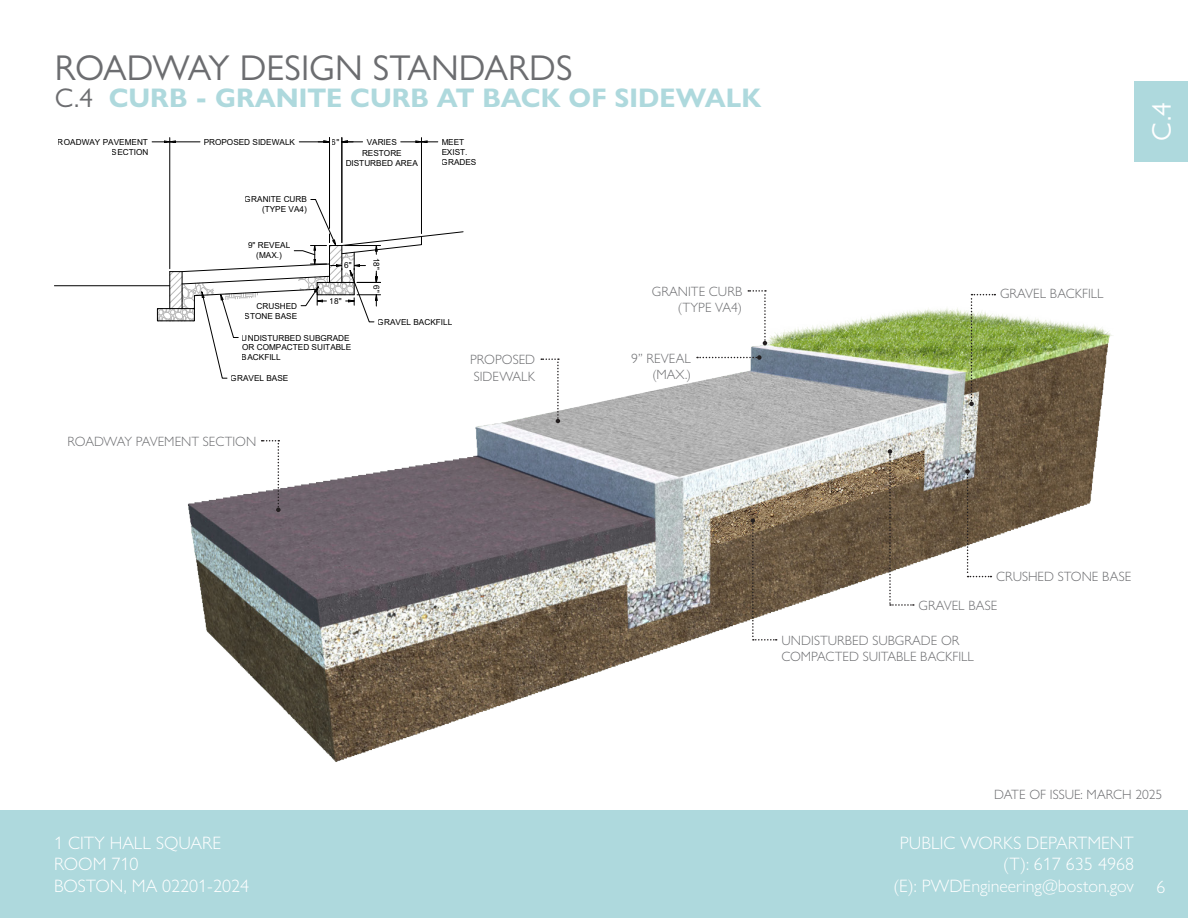
<style>
.page{position:relative;width:1188px;height:918px;background:#fff}
.page>*{position:absolute;margin:0;border:0;box-sizing:border-box;transform-origin:0 0}
.t1{font:36px "Gill Sans Nova";color:#6c6d70}
.t2{font:700 27px "Gill Sans Nova";color:#aed9dd}
.t3{font:27px "Gill Sans Nova";color:#fff}
.t4{font:300 18px/21.6px "Gill Sans Nova";color:#fff}
.t5{font:300 13.5px/16.2px "Gill Sans Nova";color:#6c6d70;text-align:right}
.t6{font:8.25px/9.9px "Arial";color:#000}
.s1{font-weight:400;color:#6c6d70}
</style>
<div class="page">
<div style="left:0;top:810px;width:1188px;height:108px;background:#aed9dd"></div>
<div style="left:1134px;top:81px;width:54px;height:81px;background:#aed9dd"></div>
<img style="left:188px;top:290px;width:925px;height:472px">
<svg style="left:55px;top:137px;width:422px;height:265px"></svg>
<svg style="left:697px;top:355px;width:65px;height:5px"></svg>
<svg style="left:541px;top:358px;width:19px;height:65px"></svg>
<svg style="left:262px;top:440px;width:19px;height:72px"></svg>
<svg style="left:748px;top:290px;width:19px;height:55px"></svg>
<svg style="left:888px;top:449px;width:26px;height:157px"></svg>
<svg style="left:965px;top:469px;width:26px;height:108px"></svg>
<svg style="left:969px;top:294px;width:26px;height:112px"></svg>
<svg style="left:751px;top:518px;width:26px;height:123px"></svg>
<svg style="left:156px;top:199px;width:308px;height:180px"></svg>
<h1 class="t1" style="left:55px;top:46px;width:519px">ROADWAY DESIGN STANDARDS</h1>
<h2 class="t2" style="left:55px;top:81px;width:708px"><span class="s1">C.4</span> CURB - GRANITE CURB AT BACK OF SIDEWALK</h2>
<p class="t6" style="left:204px;top:137px;width:93px">PROPOSED SIDEWALK</p>
<p class="t6" style="left:58px;top:137px;width:92px">ROADWAY PAVEMENT</p>
<p class="t6" style="left:332px;top:137px;width:9px">6"</p>
<p class="t6" style="left:367px;top:137px;width:32px">VARIES</p>
<p class="t6" style="left:112px;top:147px;width:38px">SECTION</p>
<p class="t6" style="left:346px;top:148px;width:74px;text-align:center">RESTORE<br>DISTURBED AREA</p>
<p class="t6" style="left:245px;top:194px;width:64px;text-align:right">GRANITE CURB (TYPE VA4)</p>
<p class="t6" style="left:248px;top:240px;width:44px;text-align:center">9" REVEAL (MAX.)</p>
<p class="t6" style="left:344px;top:261px;width:9px">6"</p>
<p class="t6" style="left:441px;top:137px;width:36px">MEET<br>EXIST.<br>GRADES</p>
<p class="t6" style="left:245px;top:301px;width:54px;text-align:right">CRUSHED<br>STONE BASE</p>
<p class="t6" style="left:330px;top:296px;width:14px">18"</p>
<p class="t6" style="left:242px;top:333px;width:111px">UNDISTURBED SUBGRADE<br>OR COMPACTED SUITABLE<br>BACKFILL</p>
<p class="t6" style="left:231px;top:373px;width:59px">GRAVEL BASE</p>
<h3 class="t5" style="left:68px;top:433px;width:190px">ROADWAY PAVEMENT SECTION</h3>
<p class="t6" style="left:378px;top:317px;width:76px">GRAVEL BACKFILL</p>
<h3 class="t5" style="left:470px;top:352px;width:67px;text-align:left">PROPOSED<br>SIDEWALK</h3>
<h3 class="t5" style="left:652px;top:283px;width:92px">GRANITE CURB (TYPE VA4)</h3>
<h3 class="t5" style="left:631px;top:350px;width:61px">9” REVEAL (MAX.)</h3>
<h2 class="t3" style="left:1145px;top:141px;width:40px;rotate:-90deg">C.4</h2>
<h3 class="t5" style="left:1000px;top:285px;width:105px">GRAVEL BACKFILL</h3>
<h3 class="t5" style="left:996px;top:568px;width:137px">CRUSHED STONE BASE</h3>
<h3 class="t5" style="left:919px;top:597px;width:80px">GRAVEL BASE</h3>
<h3 class="t5" style="left:781px;top:632px;width:194px;text-align:left">UNDISTURBED SUBGRADE OR<br>COMPACTED SUITABLE BACKFILL</h3>
<h3 class="t5" style="left:994px;top:787px;width:170px">DATE OF ISSUE: MARCH 2025</h3>
<h3 class="t4" style="left:54px;top:831px;width:197px">1 CITY HALL SQUARE<br>ROOM 710<br>BOSTON, MA 02201-2024</h3>
<h3 class="t4" style="left:894px;top:831px;width:242px;text-align:right">PUBLIC WORKS DEPARTMENT (T): 617 635 4968<br>(E): PWDEngineering@boston.gov</h3>
<h3 class="t4" style="left:1157px;top:875px;width:10px">6</h3>
</div>
